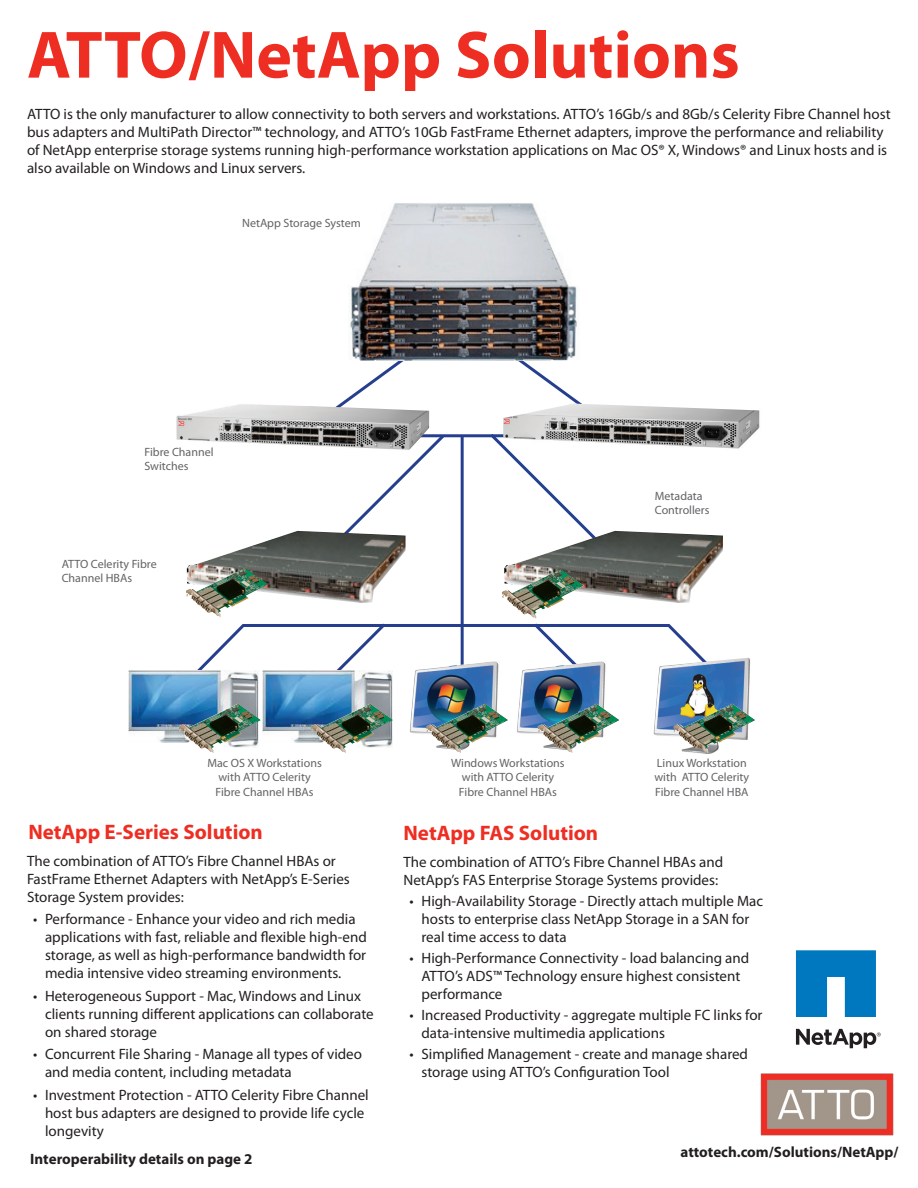
<style>
.page{position:relative;width:918px;height:1188px;background:#fff}
.page>*{position:absolute;margin:0;border:0;box-sizing:border-box;transform-origin:0 0}
.t1{font:700 67.5px "Myriad Pro";color:#ee2e22}
.t2{font:700 21px "Myriad Pro";color:#ee2e22}
.Copy_-_Bullets{font:15px/18px "Myriad Pro";color:#231f20}
.Copy{font:15px/18px "Myriad Pro";color:#231f20}
.Copy-2{font:700 15px "Myriad Pro";color:#231f20}
.Label{font:12px/14.4px "Myriad Pro";color:#636366}
</style>
<div class="page">
<svg style="left:796px;top:950px;width:80px;height:67px;background:#238ac8"></svg>
<svg style="left:796px;top:1029px;width:85px;height:19px"></svg>
<hr style="left:461px;top:436px;width:3px;height:251px;background:#253f8e">
<svg style="left:297px;top:361px;width:319px;height:208px"></svg>
<svg style="left:197px;top:620px;width:506px;height:67px"></svg>
<img style="left:350px;top:203px;width:227px;height:158px">
<img style="left:187px;top:531px;width:219px;height:72px">
<img style="left:504px;top:531px;width:219px;height:72px">
<img style="left:503px;top:404px;width:257px;height:61px">
<img style="left:176px;top:400px;width:253px;height:66px">
<img style="left:186px;top:568px;width:82px;height:49px">
<img style="left:502px;top:569px;width:82px;height:50px">
<img style="left:653px;top:658px;width:97px;height:96px">
<img style="left:409px;top:660px;width:91px;height:74px">
<img style="left:129px;top:670px;width:129px;height:73px">
<img style="left:262px;top:670px;width:130px;height:73px">
<img style="left:509px;top:658px;width:7px;height:29px">
<img style="left:516px;top:660px;width:91px;height:74px">
<img style="left:179px;top:704px;width:82px;height:49px">
<img style="left:311px;top:704px;width:82px;height:49px">
<img style="left:426px;top:704px;width:82px;height:49px">
<img style="left:538px;top:704px;width:81px;height:49px">
<img style="left:673px;top:704px;width:82px;height:49px">
<img style="left:760px;top:1073px;width:134px;height:63px">
<p class="t1" style="left:27px;top:11px;width:714px">ATTO/NetApp Solutions</p>
<p class="Copy" style="left:27px;top:105px;width:865px">ATTO is the only manufacturer to allow connectivity to both servers and workstations. ATTO’s 16Gb/s and 8Gb/s Celerity Fibre Channel host bus adapters and MultiPath Director™ technology, and ATTO’s 10Gb FastFrame Ethernet adapters, improve the performance and reliability of NetApp enterprise storage systems running high-performance workstation applications on Mac OS® X, Windows® and Linux hosts and is also available on Windows and Linux servers.</p>
<p class="Label" style="left:242px;top:216px;width:120px">NetApp Storage System</p>
<p class="Label" style="left:145px;top:445px;width:71px">Fibre Channel<br>Switches</p>
<p class="Label" style="left:62px;top:556px;width:97px">ATTO Celerity Fibre<br>Channel HBAs</p>
<p class="Label" style="left:207px;top:755px;width:116px;text-align:center">Mac OS X Workstations with ATTO Celerity<br>Fibre Channel HBAs</p>
<p class="Label" style="left:655px;top:489px;width:56px">Metadata<br>Controllers</p>
<p class="Label" style="left:451px;top:755px;width:115px;text-align:center">Windows Workstations with ATTO Celerity<br>Fibre Channel HBAs</p>
<p class="Label" style="left:654px;top:755px;width:96px">Linux Workstation with ATTO Celerity<br>Fibre Channel HBA</p>
<p class="t2" style="left:28px;top:819px;width:236px">NetApp E-Series Solution</p>
<p class="t2" style="left:404px;top:819px;width:196px">NetApp FAS Solution</p>
<p class="Copy" style="left:404px;top:853px;width:321px">The combination of ATTO’s Fibre Channel HBAs and<br>NetApp’s FAS Enterprise Storage Systems provides:</p>
<p class="Copy_-_Bullets" style="left:422px;top:892px;width:343px;text-indent:-12px">• High-Availability Storage - Directly attach multiple Mac hosts to enterprise class NetApp Storage in a SAN for real time access to data</p>
<p class="Copy_-_Bullets" style="left:422px;top:949px;width:329px;text-indent:-12px">• High-Performance Connectivity - load balancing and<br>ATTO’s ADS™ Technology ensure highest consistent performance</p>
<p class="Copy_-_Bullets" style="left:422px;top:1006px;width:342px;text-indent:-12px">• Increased Productivity - aggregate multiple FC links for data-intensive multimedia applications</p>
<p class="Copy_-_Bullets" style="left:422px;top:1045px;width:328px;text-indent:-12px">• Simplified Management - create and manage shared storage using ATTO’s Configuration Tool</p>
<p class="Copy" style="left:27px;top:851px;width:324px">The combination of ATTO’s Fibre Channel HBAs or<br>FastFrame Ethernet Adapters with NetApp’s E-Series<br>Storage System provides:</p>
<p class="Copy_-_Bullets" style="left:45px;top:910px;width:323px;text-indent:-12px">• Performance - Enhance your video and rich media applications with fast, reliable and flexible high-end storage, as well as high-performance bandwidth for media intensive video streaming environments.</p>
<p class="Copy_-_Bullets" style="left:45px;top:986px;width:330px;text-indent:-12px">• Heterogeneous Support - Mac, Windows and Linux clients running different applications can collaborate on shared storage</p>
<p class="Copy_-_Bullets" style="left:45px;top:1045px;width:319px;text-indent:-12px">• Concurrent File Sharing - Manage all types of video and media content, including metadata</p>
<p class="Copy_-_Bullets" style="left:45px;top:1085px;width:325px;text-indent:-12px">• Investment Protection - ATTO Celerity Fibre Channel host bus adapters are designed to provide life cycle longevity</p>
<p class="Copy-2" style="left:30px;top:1150px;width:224px">Interoperability details on page 2</p>
<p class="Copy-2" style="left:681px;top:1142px;width:219px">attotech.com/Solutions/NetApp/</p>
</div>
